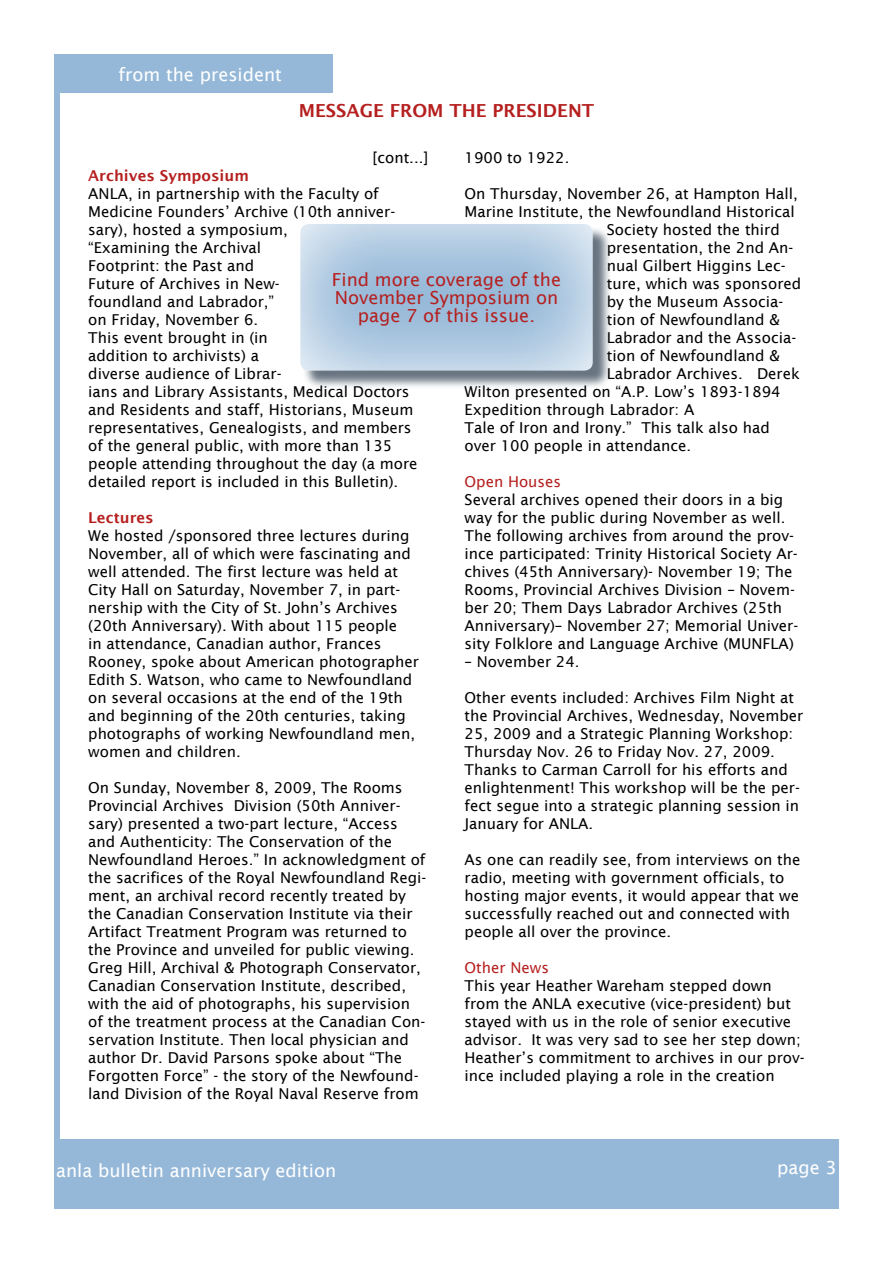
<style>
.page{position:relative;width:893px;height:1263px;background:#fff}
.page>*{position:absolute;margin:0;border:0;box-sizing:border-box;transform-origin:0 0}
.t1{font:18px/18px "Lucida Sans";color:#b5201f;text-align:center}
.t2{font:18px "Lucida Sans";color:#fff}
.t3{font:600 18px "Lucida Sans";color:#b5201f}
.t4{font:15px/18px "Lucida Sans";color:#000}
.t5{font:600 15px "Lucida Sans";color:#b5201f}
.t6{font:15px "Lucida Sans";color:#b5201f}
</style>
<div class="page">
<div style="left:54px;top:54px;width:279px;height:39px;background:#95b8d8"></div>
<div style="left:54px;top:85px;width:6px;height:1087px;background:#95b8d8"></div>
<div style="left:302px;top:226px;width:309px;height:163px;background:#374757;opacity:.75"></div>
<svg style="left:300px;top:224px;width:295px;height:147px;background:#b2cbe2"></svg>
<div style="left:54px;top:1139px;width:785px;height:70px;background:#95b8d8"></div>
<p class="t2" style="left:119px;top:64px;width:165px">from the president</p>
<p class="t3" style="left:299px;top:100px;width:297px">Message from the President</p>
<p class="t4" style="left:373px;top:148px;width:57px">[cont...]</p>
<p class="t4" style="left:465px;top:148px;width:106px">1900 to 1922.</p>
<p class="t4" style="left:465px;top:184px;width:335px">On Thursday, November 26, at Hampton Hall,</p>
<p class="t4" style="left:465px;top:202px;width:332px">Marine Institute, the Newfoundland Historical</p>
<p class="t4" style="left:607px;top:220px;width:175px">Society hosted the third</p>
<p class="t4" style="left:607px;top:238px;width:188px">presentation, the 2nd An-</p>
<p class="t4" style="left:607px;top:256px;width:180px">nual Gilbert Higgins Lec-</p>
<p class="t4" style="left:607px;top:274px;width:196px">ture, which was sponsored</p>
<p class="t4" style="left:607px;top:292px;width:178px">by the Museum Associa-</p>
<p class="t4" style="left:607px;top:310px;width:175px">tion of Newfoundland &amp;</p>
<p class="t4" style="left:607px;top:328px;width:191px">Labrador and the Associa-</p>
<p class="t4" style="left:607px;top:346px;width:175px">tion of Newfoundland &amp;</p>
<p class="t4" style="left:607px;top:364px;width:195px">Labrador Archives. Derek</p>
<p class="t4" style="left:465px;top:382px;width:318px">Wilton presented on “A.P. Low’s 1893-1894</p>
<p class="t4" style="left:465px;top:400px;width:231px">Expedition through Labrador: A</p>
<p class="t4" style="left:465px;top:418px;width:307px">Tale of Iron and Irony.” This talk also had</p>
<p class="t4" style="left:465px;top:436px;width:228px">over 100 people in attendance.</p>
<p class="t6" style="left:465px;top:473px;width:98px">Open Houses</p>
<p class="t4" style="left:465px;top:490px;width:335px">Several archives opened their doors in a big way for the public during November as well.<br>The following archives from around the prov&shy;ince participated: Trinity Historical Society Ar&shy;chives (45th Anniversary)- November 19; The Rooms, Provincial Archives Division – Novem&shy;ber 20; Them Days Labrador Archives (25th Anniversary)– November 27; Memorial Univer&shy;sity Folklore and Language Archive (MUNFLA)</p>
<p class="t4" style="left:465px;top:652px;width:117px">– November 24.</p>
<p class="t4" style="left:465px;top:688px;width:340px">Other events included: Archives Film Night at the Provincial Archives, Wednesday, November 25, 2009 and a Strategic Planning Workshop:<br>Thursday Nov. 26 to Friday Nov. 27, 2009.<br>Thanks to Carman Carroll for his efforts and enlightenment! This workshop will be the per&shy;fect segue into a strategic planning session in January for ANLA.</p>
<p class="t4" style="left:465px;top:850px;width:337px">As one can readily see, from interviews on the radio, meeting with government officials, to hosting major events, it would appear that we successfully reached out and connected with people all over the province.</p>
<p class="t6" style="left:465px;top:959px;width:86px">Other News</p>
<p class="t4" style="left:465px;top:976px;width:342px">This year Heather Wareham stepped down from the ANLA executive (vice-president) but stayed with us in the role of senior executive advisor. It was very sad to see her step down; Heather’s commitment to archives in our prov&shy;ince included playing a role in the creation</p>
<p class="t5" style="left:88px;top:167px;width:162px">Archives Symposium</p>
<p class="t4" style="left:88px;top:184px;width:331px">ANLA, in partnership with the Faculty of Medicine Founders’ Archive (10th anniver&shy;sary), hosted a symposium,<br>“Examining the Archival<br>Footprint: the Past and<br>Future of Archives in New-<br>foundland and Labrador,”<br>on Friday, November 6.<br>This event brought in (in<br>addition to archivists) a<br>diverse audience of Librar-<br>ians and Library Assistants, Medical Doctors and Residents and staff, Historians, Museum representatives, Genealogists, and members of the general public, with more than 135 people attending throughout the day (a more detailed report is included in this Bulletin).</p>
<p class="t5" style="left:88px;top:509px;width:67px">Lectures</p>
<p class="t4" style="left:88px;top:526px;width:332px">We hosted /sponsored three lectures during November, all of which were fascinating and well attended. The first lecture was held at City Hall on Saturday, November 7, in part&shy;nership with the City of St. John’s Archives (20th Anniversary). With about 115 people<br>in attendance, Canadian author, Frances Rooney, spoke about American photographer Edith S. Watson, who came to Newfoundland on several occasions at the end of the 19th and beginning of the 20th centuries, taking photographs of working Newfoundland men, women and children.</p>
<p class="t4" style="left:88px;top:778px;width:340px">On Sunday, November 8, 2009, The Rooms Provincial Archives Division (50th Anniver&shy;sary) presented a two-part lecture, “Access and Authenticity: The Conservation of the Newfoundland Heroes.” In acknowledgment of the sacrifices of the Royal Newfoundland Regi&shy;ment, an archival record recently treated by the Canadian Conservation Institute via their Artifact Treatment Program was returned to the Province and unveiled for public viewing.<br>Greg Hill, Archival &amp; Photograph Conservator, Canadian Conservation Institute, described, with the aid of photographs, his supervision of the treatment process at the Canadian Con&shy;servation Institute. Then local physician and author Dr. David Parsons spoke about “The Forgotten Force” - the story of the Newfound&shy;land Division of the Royal Naval Reserve from</p>
<p class="t1" style="left:332px;top:271px;width:231px">Find more coverage of the<br>November Symposium on page 7 of this issue.</p>
<p class="t2" style="left:56px;top:1160px;width:282px">anla bulletin anniversary edition</p>
<p class="t2" style="left:777px;top:1157px;width:61px">page 3</p>
</div>
